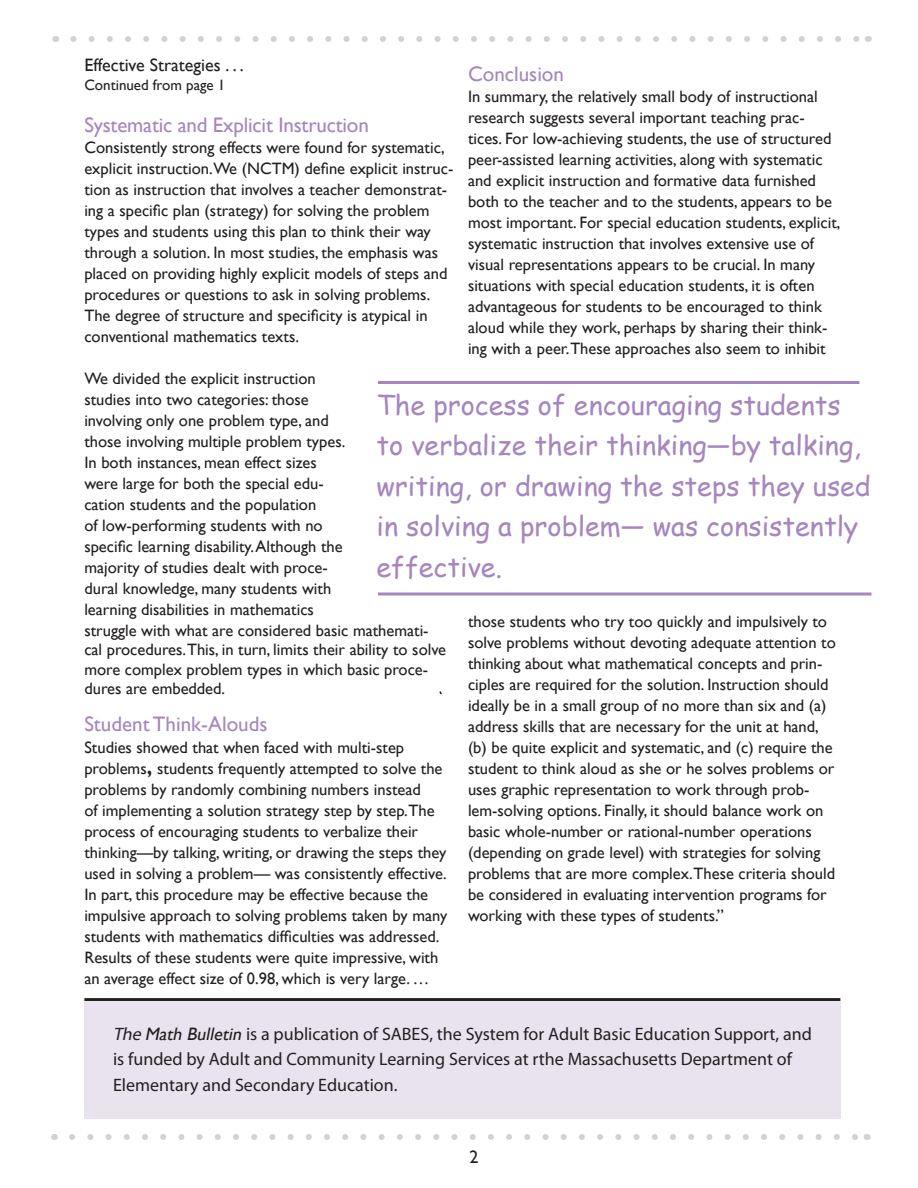
<style>
.page{position:relative;width:918px;height:1188px;background:#fff}
.page>*{position:absolute;margin:0;border:0;box-sizing:border-box;transform-origin:0 0}
.t1{font:27px/40.5px "Comic Sans MS";color:#a586be}
.t2{font:21px "Gill Sans";letter-spacing:-.01em;color:#a586be}
.t3{font:18px/25.5px "Myriad Pro";color:#231f20}
.t4{font:18px "Gill Sans";color:#231f20}
.t5{font:16.5px/21px "Gill Sans";color:#231f20}
.t6{font:15px "Gill Sans";color:#231f20}
.s1{font-size:27px}
.s2{font-style:italic}
.s3{font-family:"Gill Sans";font-style:italic}
</style>
<div class="page">
<svg style="left:73px;top:36px;width:786px;height:6px"></svg>
<svg style="left:72px;top:1134px;width:786px;height:6px"></svg>
<hr style="left:378px;top:381px;width:482px;height:3px;background:#a586be">
<svg style="left:378px;top:592px;width:494px;height:4px;background:#bba4ce"></svg>
<div style="left:84px;top:1002px;width:756px;height:117px;background:#e9e2ef"></div>
<hr style="left:84px;top:998px;width:756px;height:3px;background:#231f20">
<p class="t4" style="left:84px;top:54px;width:161px">Effective Strategies . . .</p>
<p class="t6" style="left:84px;top:77px;width:136px">Continued from page 1</p>
<p class="t2" style="left:84px;top:112px;width:286px">Systematic and Explicit Instruction</p>
<p class="t5" style="left:84px;top:137px;width:371px">Consistently strong effects were found for systematic, explicit instruction.We (NCTM) define explicit instruc&shy;tion as instruction that involves a teacher demonstrat&shy;ing a specific plan (strategy) for solving the problem types and students using this plan to think their way through a solution. In most studies, the emphasis was placed on providing highly explicit models of steps and procedures or questions to ask in solving problems.<br>The degree of structure and specificity is atypical in conventional mathematics texts.</p>
<p class="t5" style="left:84px;top:368px;width:346px">We divided the explicit instruction<br>studies into two categories: those<br>involving only one problem type, and<br>those involving multiple problem types.<br>In both instances, mean effect sizes<br>were large for both the special edu-<br>cation students and the population<br>of low-performing students with no<br>specific learning disability. Although the<br>majority of studies dealt with proce-<br>dural knowledge, many students with<br>learning disabilities in mathematics<br>struggle with what are considered basic mathemati-</p>
<p class="t5" style="left:84px;top:640px;width:363px;line-height:19.5px">cal procedures.This, in turn, limits their ability to solve more complex problem types in which basic proce&shy;dures are embedded.</p>
<p class="t2" style="left:84px;top:712px;width:185px">Student Think-Alouds</p>
<p class="t5" style="left:84px;top:737px;width:364px">Studies showed that when faced with multi-step problems<span class="s1">,</span> students frequently attempted to solve the problems by randomly combining numbers instead<br>of implementing a solution strategy step by step.The process of encouraging students to verbalize their thinking—by talking, writing, or drawing the steps they used in solving a problem— was consistently effective.<br>In part, this procedure may be effective because the impulsive approach to solving problems taken by many students with mathematics difficulties was addressed.<br>Results of these students were quite impressive, with an average effect size of 0.98, which is very large. …</p>
<p class="t2" style="left:468px;top:62px;width:98px">Conclusion</p>
<p class="t5" style="left:468px;top:86px;width:374px">In summary, the relatively small body of instructional research suggests several important teaching prac&shy;tices. For low-achieving students, the use of structured peer-assisted learning activities, along with systematic and explicit instruction and formative data furnished both to the teacher and to the students, appears to be most important. For special education students, explicit, systematic instruction that involves extensive use of visual representations appears to be crucial. In many situations with special education students, it is often advantageous for students to be encouraged to think aloud while they work, perhaps by sharing their think&shy;ing with a peer.These approaches also seem to inhibit</p>
<h1 class="t1" style="left:376px;top:384px;width:496px">The process of encouraging students to verbalize their thinking—by talking, writing, or drawing the steps they used in solving a problem— was consistently effective.</h1>
<p class="t5" style="left:468px;top:611px;width:369px">those students who try too quickly and impulsively to solve problems without devoting adequate attention to thinking about what mathematical concepts and prin&shy;ciples are required for the solution. Instruction should ideally be in a small group of no more than six and (a) address skills that are necessary for the unit at hand, (b) be quite explicit and systematic, and (c) require the student to think aloud as she or he solves problems or uses graphic representation to work through prob&shy;lem-solving options. Finally, it should balance work on basic whole-number or rational-number operations (depending on grade level) with strategies for solving problems that are more complex.These criteria should be considered in evaluating intervention programs for working with these types of students.”</p>
<p class="t3" style="left:113px;top:1021px;width:700px"><span class="s2">The</span> <span class="s3">Math Bulletin</span> is a publication of SABES, the System for Adult Basic Education Support, and is funded by Adult and Community Learning Services at rthe Massachusetts Department of<br>Elementary and Secondary Education.</p>
</div>
